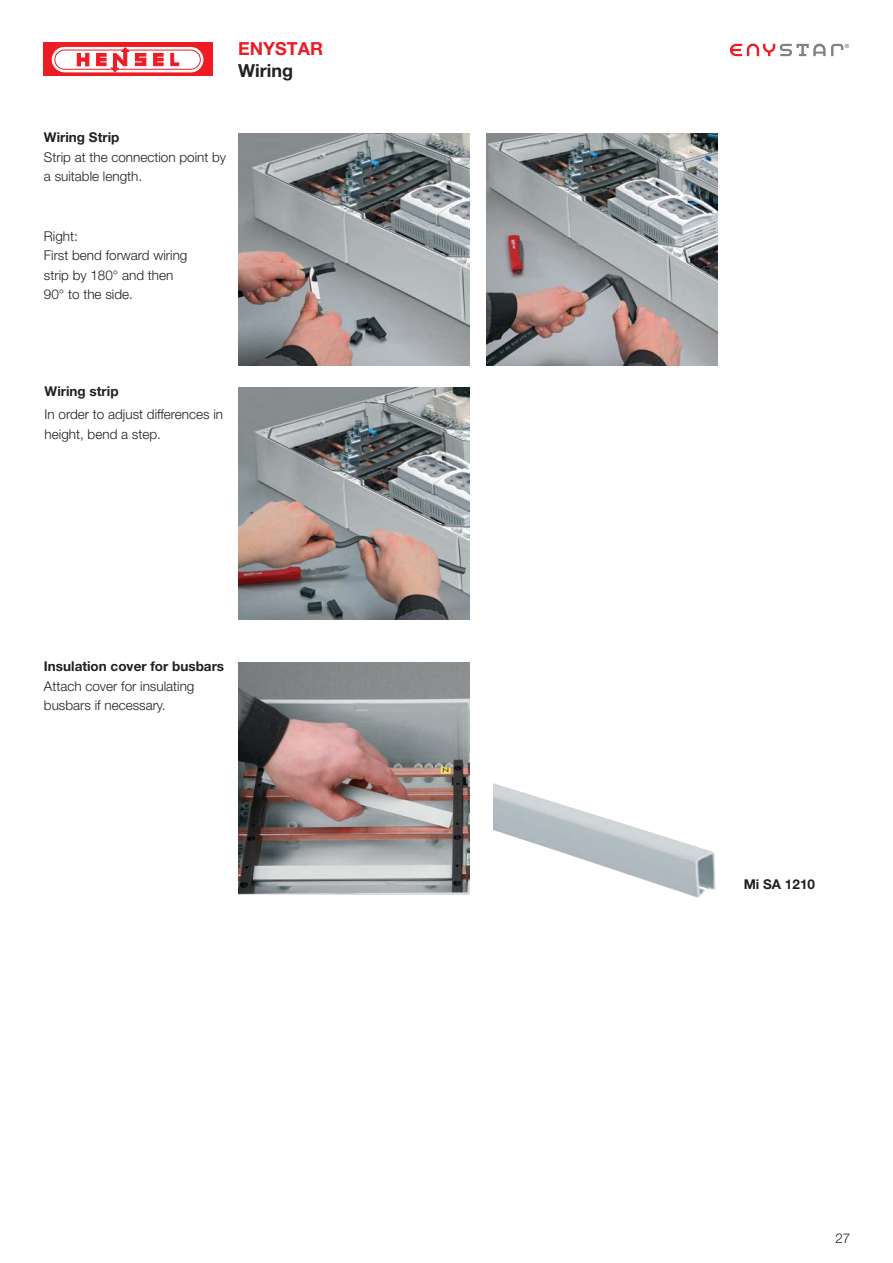
<style>
.page{position:relative;width:893px;height:1263px;background:#fff}
.page>*{position:absolute;margin:0;border:0;box-sizing:border-box;transform-origin:0 0}
.t1{font:700 18px "Helvetica Neue LT Pro";color:#ed1c24}
.t2{font:700 18px "Helvetica Neue LT Pro";color:#231f20}
.t3{font:300 13.5px/19.5px "Helvetica Neue LT Pro";color:#231f20}
.t4{font:700 13.5px "Helvetica Neue LT Pro";color:#231f20}
</style>
<div class="page">
<div style="left:43px;top:43px;width:169px;height:33px;background:#ed1c24"></div>
<svg style="left:52px;top:47px;width:151px;height:25px"></svg>
<svg style="left:730px;top:44px;width:119px;height:12px"></svg>
<img style="left:239px;top:388px;width:231px;height:232px">
<img style="left:239px;top:133px;width:231px;height:232px">
<img style="left:487px;top:133px;width:231px;height:232px">
<img style="left:239px;top:662px;width:231px;height:232px">
<img style="left:494px;top:783px;width:222px;height:115px">
<h1 class="t1" style="left:238px;top:43px;width:87px">ENYSTAR</h1>
<h1 class="t2" style="left:238px;top:64px;width:56px">Wiring</h1>
<p class="t4" style="left:44px;top:133px;width:77px">Wiring Strip</p>
<p class="t3" style="left:44px;top:149px;width:184px">Strip at the connection point by a suitable length.</p>
<p class="t3" style="left:44px;top:228px;width:145px">Right:<br>First bend forward wiring strip by 180° and then<br>90° to the side.</p>
<p class="t4" style="left:45px;top:386px;width:75px">Wiring strip</p>
<p class="t3" style="left:45px;top:407px;width:180px">In order to adjust differences in height, bend a step.</p>
<p class="t4" style="left:44px;top:662px;width:182px">Insulation cover for busbars</p>
<p class="t3" style="left:44px;top:678px;width:152px">Attach cover for insulating busbars if necessary.</p>
<p class="t4" style="left:744px;top:879px;width:73px">Mi SA 1210</p>
<p class="t3" style="left:835px;top:1230px;width:17px">27</p>
</div>
